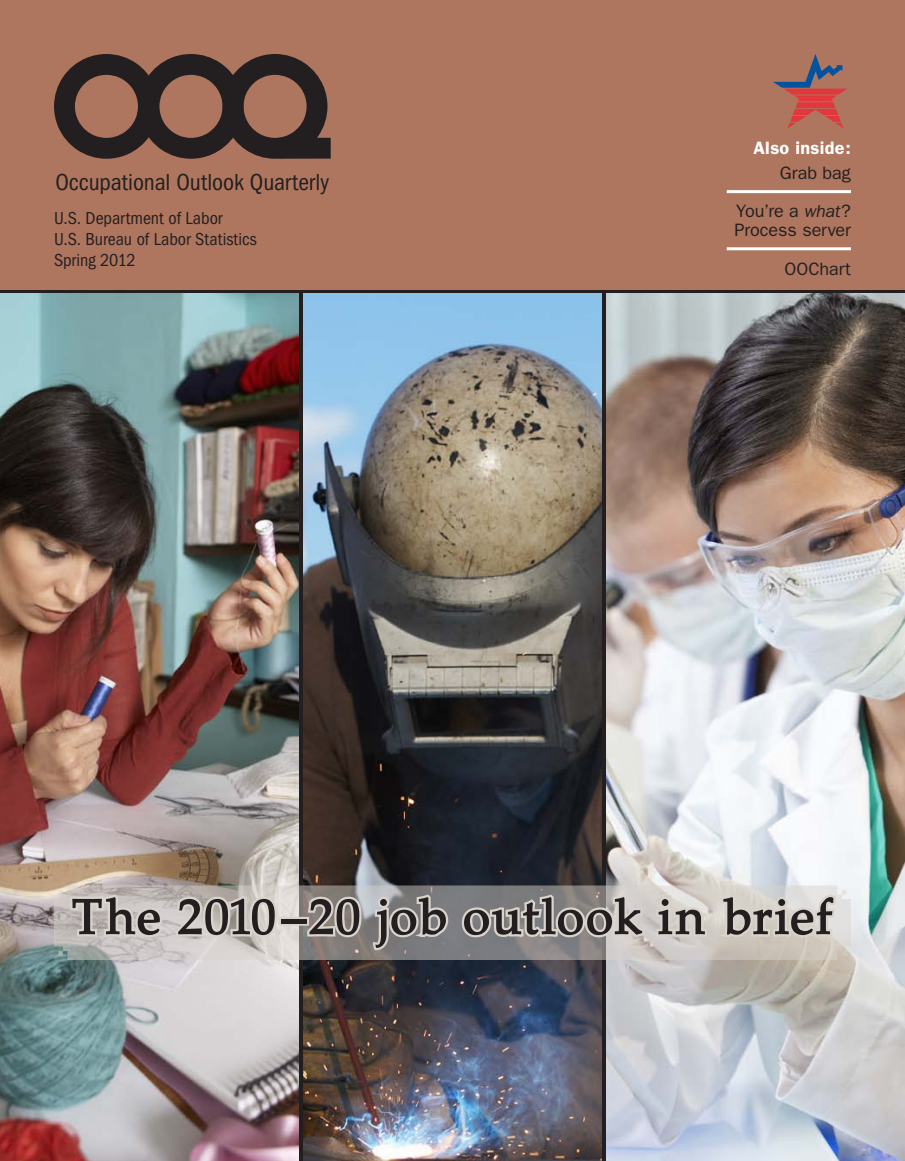
<style>
.page{position:relative;width:905px;height:1161px;background:#fff}
.page>*{position:absolute;margin:0;border:0;box-sizing:border-box;transform-origin:0 0}
.t1{font:700 51px "Portland LDO";letter-spacing:.035em;color:#231f20}
.OOQ_Title{font:condensed 24px "Franklin Gothic";letter-spacing:-.005em;color:#231f20}
.OOQ_Issue_Info{font:condensed 18px "Franklin Gothic";color:#231f20}
.Cover_Side_Articles{font:18px/19.5px "Franklin Gothic";color:#231f20}
.Cover_Side_Last{font:600 18px "Franklin Gothic";letter-spacing:.02em;color:#fff}
.Cover_Side_Last-2{font:18px "Franklin Gothic";color:#231f20}
.s1{font-style:italic}
</style>
<div class="page">
<div style="left:0;top:0;width:904px;height:1161px;background:#af765f"></div>
<svg style="left:773px;top:54px;width:74px;height:75px"></svg>
<hr style="left:726px;top:190px;width:124px;height:3px;background:#fff">
<hr style="left:726px;top:247px;width:124px;height:3px;background:#fff">
<svg style="left:54px;top:54px;width:273px;height:105px"></svg>
<div style="left:279px;top:138px;width:52px;height:21px;background:#231f20"></div>
<img style="left:303px;top:294px;width:299px;height:867px">
<img style="left:606px;top:294px;width:298px;height:867px">
<img style="left:0;top:294px;width:299px;height:867px">
<svg style="left:54px;top:885px;width:796px;height:75px;background:#b3afac"></svg>
<svg style="left:67px;top:743px;width:99px;height:205px;background:#b49b95"></svg>
<svg style="left:172px;top:891px;width:107px;height:50px;background:#cec8c2"></svg>
<div style="left:278px;top:917px;width:31px;height:9px;border:4px solid #d9d3cc"></div>
<svg style="left:303px;top:893px;width:61px;height:48px;background:#b1aaa4"></svg>
<svg style="left:371px;top:892px;width:80px;height:60px;background:#a19f9e"></svg>
<svg style="left:458px;top:892px;width:188px;height:49px;background:#afaba8"></svg>
<svg style="left:654px;top:893px;width:55px;height:47px;background:#d7d2cc"></svg>
<svg style="left:719px;top:892px;width:120px;height:49px;background:#d8d3cd"></svg>
<p class="Cover_Side_Last" style="left:753px;top:137px;width:99px">Also inside:</p>
<p class="OOQ_Title" style="left:55px;top:168px;width:275px">Occupational Outlook Quarterly</p>
<p class="Cover_Side_Articles" style="left:779px;top:164px;width:73px">Grab bag</p>
<p class="Cover_Side_Articles" style="left:734px;top:201px;width:118px">You’re a <span class="s1">what</span>?<br>Process server</p>
<p class="OOQ_Issue_Info" style="left:54px;top:208px;width:170px">U.S. Department of Labor</p>
<p class="OOQ_Issue_Info" style="left:54px;top:229px;width:204px">U.S. Bureau of Labor Statistics</p>
<p class="OOQ_Issue_Info" style="left:54px;top:250px;width:83px">Spring 2012</p>
<p class="Cover_Side_Last-2" style="left:784px;top:259px;width:68px">OOChart</p>
<p class="t1" style="left:71px;top:887px;width:763px">The 2010–20 job outlook in brief</p>
</div>
